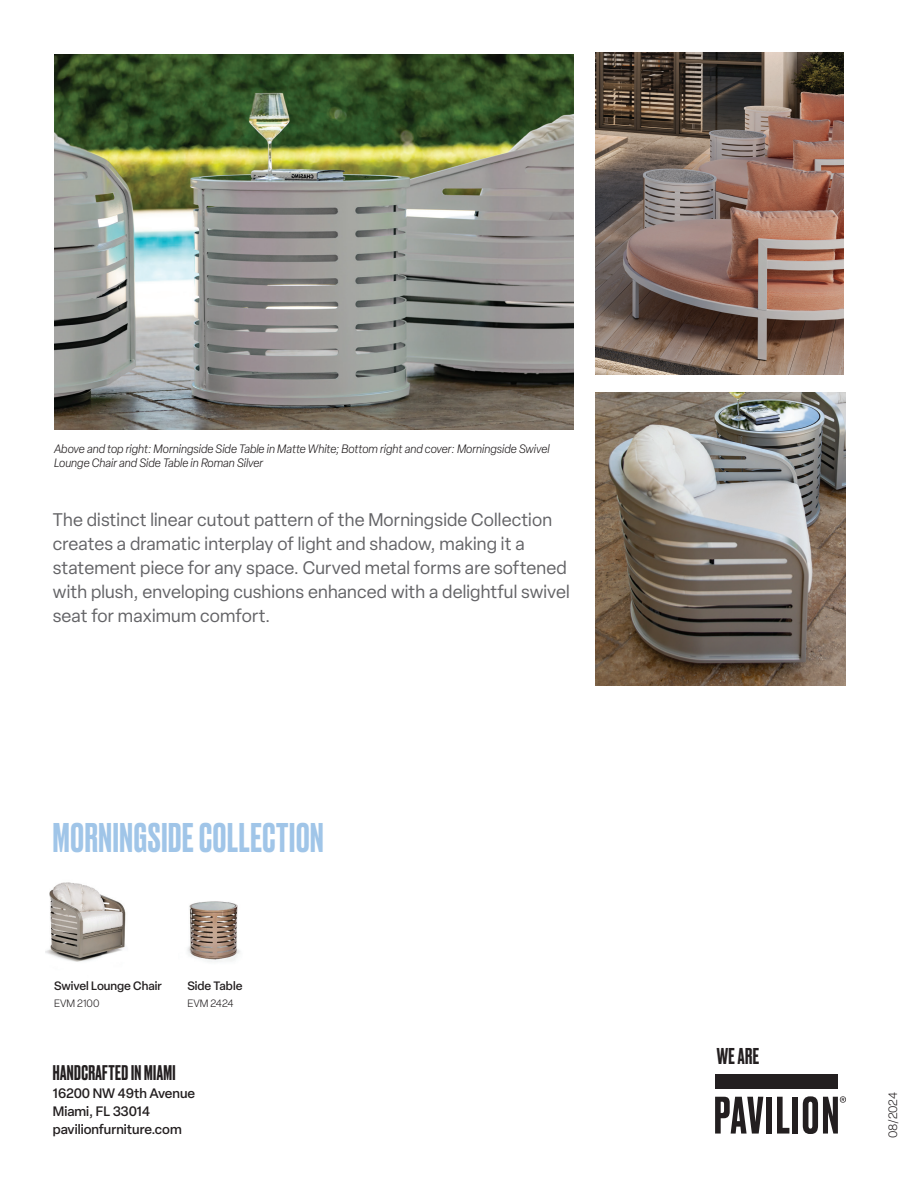
<style>
.page{position:relative;width:918px;height:1188px;background:#fff}
.page>*{position:absolute;margin:0;border:0;box-sizing:border-box;transform-origin:0 0}
.t1{font:500 39px "Druk";letter-spacing:.02em;color:#a0c5e8}
.t2{font:500 21.6px "Druk";color:#231f20}
.t3{font:500 19.95px "Druk";letter-spacing:.02em;color:#231f20}
.t4{font:18px/24px "Elza";letter-spacing:.01em;color:#636366}
.t5{font:500 13.5px/18px "Elza";color:#231f20}
.t6{font:italic 300 12px/13.5px "Elza";color:#231f20}
.t7{font:500 12px "Elza";color:#231f20}
.t8{font:300 12px "Elza";letter-spacing:-.015em;color:#231f20}
.t9{font:300 10.5px "Elza";color:#231f20}
</style>
<div class="page">
<img style="left:45px;top:882px;width:81px;height:80px">
<img style="left:187px;top:901px;width:53px;height:61px">
<div style="left:715px;top:1074px;width:123px;height:14px;background:#231f20"></div>
<svg style="left:715px;top:1097px;width:48px;height:37px"></svg>
<div style="left:766px;top:1097px;width:6px;height:37px;background:#231f20"></div>
<svg style="left:777px;top:1097px;width:12px;height:37px"></svg>
<div style="left:792px;top:1097px;width:6px;height:37px;background:#231f20"></div>
<svg style="left:803px;top:1096px;width:43px;height:38px"></svg>
<img style="left:595px;top:53px;width:249px;height:322px">
<img style="left:54px;top:54px;width:519px;height:376px">
<img style="left:595px;top:392px;width:251px;height:294px">
<p class="t6" style="left:54px;top:442px;width:497px">Above and top right: Morningside Side Table in Matte White; Bottom right and cover: Morningside Swivel<br>Lounge Chair and Side Table in Roman Silver</p>
<p class="t4" style="left:53px;top:508px;width:518px">The distinct linear cutout pattern of the Morningside Collection creates a dramatic interplay of light and shadow, making it a statement piece for any space. Curved metal forms are softened with plush, enveloping cushions enhanced with a delightful swivel seat for maximum comfort.</p>
<h1 class="t1" style="left:53px;top:811px;width:272px">MORNINGSIDE COLLECTION</h1>
<p class="t7" style="left:54px;top:978px;width:109px">Swivel Lounge Chair</p>
<p class="t9" style="left:54px;top:996px;width:47px">EVM 2100</p>
<p class="t7" style="left:187px;top:978px;width:57px">Side Table</p>
<p class="t9" style="left:187px;top:996px;width:48px">EVM 2424</p>
<p class="t3" style="left:53px;top:1059px;width:124px">HANDCRAFTED IN MIAMI</p>
<p class="t5" style="left:53px;top:1084px;width:144px">16200 NW 49th Avenue<br>Miami, FL 33014 pavilionfurniture.com</p>
<p class="t2" style="left:717px;top:1041px;width:44px">WE ARE</p>
<p class="t8" style="left:885px;top:1138px;width:48px;rotate:-90deg">08/2024</p>
</div>
